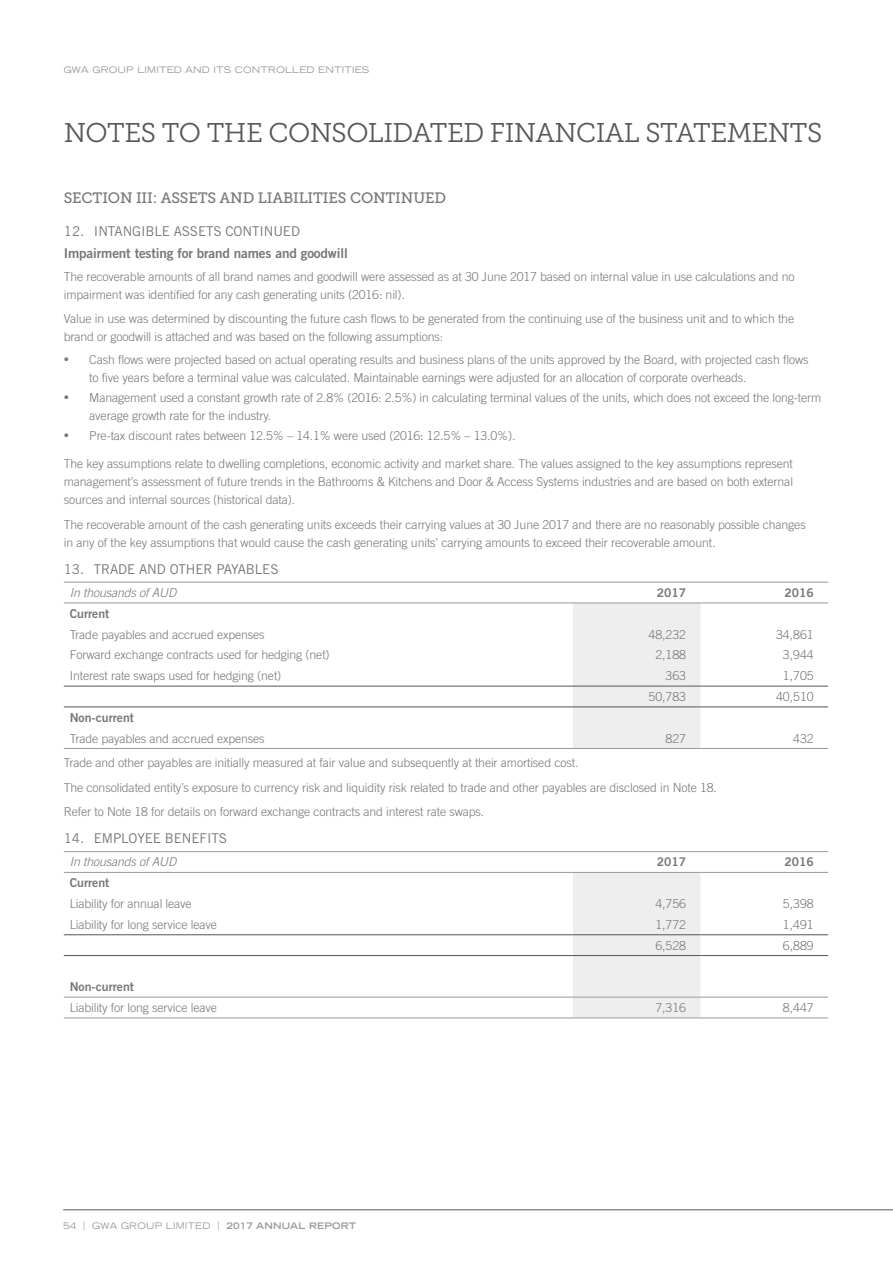
<style>
.page{position:relative;width:893px;height:1263px;background:#fff}
.page>*{position:absolute;margin:0;border:0;box-sizing:border-box;transform-origin:0 0}
.t1{font:27px "Museo Slab 300";letter-spacing:-.02em;color:#55565a}
.t2{font:15px "Museo Slab 500";letter-spacing:-.01em;color:#77777b}
.t3{font:13.5px "Trade Gothic LT Std";letter-spacing:-.01em;color:#77777b}
.t4{font:13.5px "Trade Gothic LT Std Bd 2";letter-spacing:-.01em;color:#77777b}
.t5{font:300 12.3px/18px "Trade Gothic LT Std";letter-spacing:-.01em;color:#77777b}
.t6{font:12.3px "Trade Gothic LT Std Bd 2";color:#77777b}
.t7{font:italic 300 12.3px "Trade Gothic LT Std";letter-spacing:-.01em;color:#77777b}
.t8{font:12px "Trade Gothic LT Std Bd 2";color:#77777b}
.t9{font:expanded 9px "Trade Gothic LT Std";letter-spacing:.02em;color:#99999c}
.s1{font-weight:400;font-size:10.5px}
.s2{font-weight:700}
</style>
<div class="page">
<hr style="left:63px;top:1209px;width:830px;height:1px;background:#55565a">
<div style="left:573px;top:603px;width:128px;height:145px;background:#eee"></div>
<hr style="left:573px;top:582px;width:128px;height:1px;background:#99999c">
<hr style="left:701px;top:582px;width:127px;height:1px;background:#99999c">
<hr style="left:573px;top:602px;width:128px;height:1px;background:#99999c">
<hr style="left:701px;top:602px;width:127px;height:1px;background:#99999c">
<hr style="left:64px;top:582px;width:509px;height:1px;background:#99999c">
<hr style="left:64px;top:602px;width:509px;height:1px;background:#99999c">
<hr style="left:64px;top:686px;width:509px;height:1px;background:#55565a">
<hr style="left:573px;top:686px;width:128px;height:1px;background:#55565a">
<hr style="left:701px;top:686px;width:127px;height:1px;background:#55565a">
<hr style="left:64px;top:706px;width:509px;height:1px;background:#55565a">
<hr style="left:573px;top:706px;width:128px;height:1px;background:#55565a">
<hr style="left:701px;top:706px;width:127px;height:1px;background:#55565a">
<hr style="left:64px;top:748px;width:509px;height:1px;background:#99999c">
<hr style="left:573px;top:748px;width:128px;height:1px;background:#99999c">
<hr style="left:701px;top:748px;width:127px;height:1px;background:#99999c">
<div style="left:573px;top:873px;width:128px;height:144px;background:#eee"></div>
<hr style="left:573px;top:851px;width:128px;height:1px;background:#99999c">
<hr style="left:701px;top:851px;width:127px;height:1px;background:#99999c">
<hr style="left:573px;top:872px;width:128px;height:1px;background:#99999c">
<hr style="left:701px;top:872px;width:127px;height:1px;background:#99999c">
<hr style="left:64px;top:851px;width:509px;height:1px;background:#99999c">
<hr style="left:64px;top:872px;width:509px;height:1px;background:#99999c">
<hr style="left:64px;top:934px;width:509px;height:1px;background:#55565a">
<hr style="left:573px;top:934px;width:128px;height:1px;background:#55565a">
<hr style="left:701px;top:934px;width:127px;height:1px;background:#55565a">
<hr style="left:64px;top:955px;width:509px;height:1px;background:#55565a">
<hr style="left:573px;top:955px;width:128px;height:1px;background:#55565a">
<hr style="left:701px;top:955px;width:127px;height:1px;background:#55565a">
<hr style="left:64px;top:997px;width:509px;height:1px;background:#99999c">
<hr style="left:573px;top:997px;width:128px;height:1px;background:#99999c">
<hr style="left:701px;top:997px;width:127px;height:1px;background:#99999c">
<hr style="left:64px;top:1017px;width:509px;height:1px;background:#99999c">
<hr style="left:573px;top:1017px;width:128px;height:1px;background:#99999c">
<hr style="left:701px;top:1017px;width:127px;height:1px;background:#99999c">
<p class="t9" style="left:64px;top:64px;width:307px">GWA GROUP LIMITED AND ITS CONTROLLED ENTITIES</p>
<h1 class="t1" style="left:64px;top:118px;width:760px">NOTES TO THE CONSOLIDATED FINANCIAL STATEMENTS</h1>
<p class="t2" style="left:64px;top:190px;width:384px">SECTION III: ASSETS AND LIABILITIES CONTINUED</p>
<p class="t3" style="left:64px;top:223px;width:238px">12. INTANGIBLE ASSETS CONTINUED</p>
<p class="t4" style="left:64px;top:245px;width:286px">Impairment testing for brand names and goodwill</p>
<p class="t5" style="left:64px;top:267px;width:732px">The recoverable amounts of all brand names and goodwill were assessed as at 30 June 2017 based on internal value in use calculations and no impairment was identified for any cash generating units (2016: nil).</p>
<p class="t5" style="left:64px;top:309px;width:732px">Value in use was determined by discounting the future cash flows to be generated from the continuing use of the business unit and to which the brand or goodwill is attached and was based on the following assumptions:</p>
<p class="t5" style="left:89px;top:350px;width:721px;text-indent:-26px"><span class="s1">•</span> Cash flows were projected based on actual operating results and business plans of the units approved by the Board, with projected cash flows to five years before a terminal value was calculated. Maintainable earnings were adjusted for an allocation of corporate overheads.</p>
<p class="t5" style="left:89px;top:388px;width:734px;text-indent:-26px"><span class="s1">•</span> Management used a constant growth rate of 2.8% (2016: 2.5%) in calculating terminal values of the units, which does not exceed the long-term average growth rate for the industry.</p>
<p class="t5" style="left:64px;top:427px;width:453px"><span class="s1">•</span> Pre-tax discount rates between 12.5% – 14.1% were used (2016: 12.5% – 13.0%).</p>
<p class="t5" style="left:64px;top:455px;width:731px;text-align:justify">The key assumptions relate to dwelling completions, economic activity and market share. The values assigned to the key assumptions represent management’s assessment of future trends in the Bathrooms &amp; Kitchens and Door &amp; Access Systems industries and are based on both external sources and internal sources (historical data).</p>
<p class="t5" style="left:64px;top:515px;width:743px">The recoverable amount of the cash generating units exceeds their carrying values at 30 June 2017 and there are no reasonably possible changes in any of the key assumptions that would cause the cash generating units’ carrying amounts to exceed their recoverable amount.</p>
<p class="t3" style="left:64px;top:561px;width:216px">13. TRADE AND OTHER PAYABLES</p>
<p class="t7" style="left:70px;top:585px;width:108px">In thousands of AUD</p>
<p class="t8" style="left:657px;top:585px;width:31px">2017</p>
<p class="t8" style="left:784px;top:585px;width:31px">2016</p>
<p class="t6" style="left:70px;top:606px;width:41px">Current</p>
<p class="t5" style="left:70px;top:625px;width:196px">Trade payables and accrued expenses</p>
<p class="t5" style="left:648px;top:625px;width:39px">48,232</p>
<p class="t5" style="left:776px;top:625px;width:39px">34,861</p>
<p class="t5" style="left:70px;top:646px;width:261px">Forward exchange contracts used for hedging (net)</p>
<p class="t5" style="left:655px;top:646px;width:32px">2,188</p>
<p class="t5" style="left:783px;top:646px;width:32px">3,944</p>
<p class="t5" style="left:70px;top:667px;width:213px">Interest rate swaps used for hedging (net)</p>
<p class="t5" style="left:666px;top:667px;width:22px">363</p>
<p class="t5" style="left:783px;top:667px;width:32px">1,705</p>
<p class="t5" style="left:648px;top:687px;width:39px">50,783</p>
<p class="t5" style="left:776px;top:687px;width:39px">40,510</p>
<p class="t6" style="left:70px;top:710px;width:66px">Non-current</p>
<p class="t5" style="left:70px;top:729px;width:196px">Trade payables and accrued expenses</p>
<p class="t5" style="left:666px;top:729px;width:22px">827</p>
<p class="t5" style="left:793px;top:729px;width:22px">432</p>
<p class="t5" style="left:64px;top:750px;width:655px;line-height:24.5px">Trade and other payables are initially measured at fair value and subsequently at their amortised cost.<br>The consolidated entity’s exposure to currency risk and liquidity risk related to trade and other payables are disclosed in Note 18.<br>Refer to Note 18 for details on forward exchange contracts and interest rate swaps.</p>
<p class="t3" style="left:64px;top:830px;width:165px">14. EMPLOYEE BENEFITS</p>
<p class="t7" style="left:70px;top:855px;width:108px">In thousands of AUD</p>
<p class="t8" style="left:657px;top:855px;width:31px">2017</p>
<p class="t8" style="left:784px;top:855px;width:31px">2016</p>
<p class="t6" style="left:70px;top:875px;width:41px">Current</p>
<p class="t5" style="left:70px;top:894px;width:123px">Liability for annual leave</p>
<p class="t5" style="left:655px;top:894px;width:32px">4,756</p>
<p class="t5" style="left:783px;top:894px;width:32px">5,398</p>
<p class="t5" style="left:70px;top:915px;width:149px">Liability for long service leave</p>
<p class="t5" style="left:655px;top:915px;width:32px">1,772</p>
<p class="t5" style="left:783px;top:915px;width:32px">1,491</p>
<p class="t5" style="left:655px;top:936px;width:32px">6,528</p>
<p class="t5" style="left:783px;top:936px;width:32px">6,889</p>
<p class="t6" style="left:70px;top:979px;width:66px">Non-current</p>
<p class="t5" style="left:70px;top:998px;width:149px">Liability for long service leave</p>
<p class="t5" style="left:655px;top:998px;width:32px">7,316</p>
<p class="t5" style="left:783px;top:998px;width:32px">8,447</p>
<p class="t9" style="left:63px;top:1220px;width:295px">54 | GWA GROUP LIMITED | <span class="s2">2017 ANNUAL REPORT</span></p>
</div>
